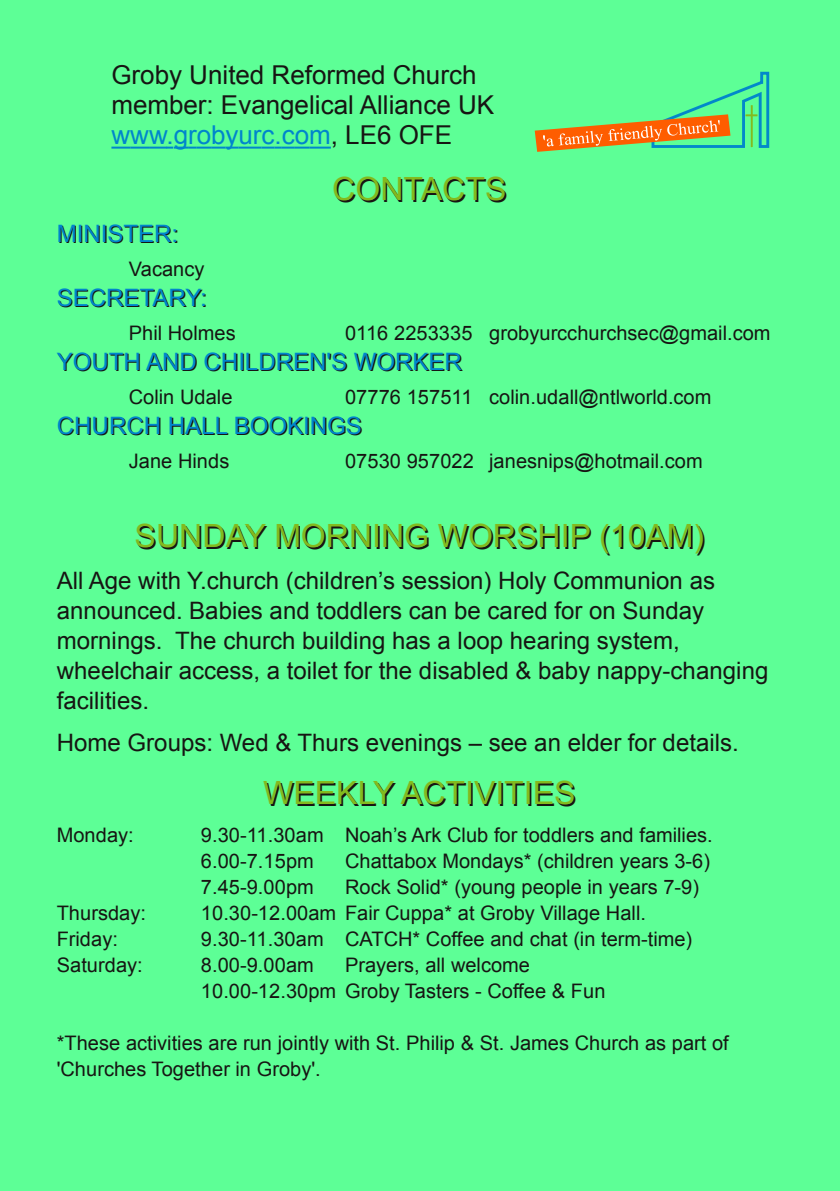
<style>
.page{position:relative;width:840px;height:1191px;background:#fff}
.page>*{position:absolute;margin:0;border:0;box-sizing:border-box;transform-origin:0 0}
.t1{font:32px "Arial";letter-spacing:.005em;color:#171513}
.t2{font:26px/30px "Arial";color:#171513}
.t3{font:24px/30px "Arial";color:#171513}
.t4{font:20px/26px "Arial";letter-spacing:.005em;color:#171513}
.s1{color:#0085cc}
.s2{color:#83ba1e}
</style>
<div class="page">
<div style="left:0;top:0;width:839px;height:1191px;background:#5dff96"></div>
<svg style="left:111px;top:147px;width:198px;height:2px"></svg>
<hr style="left:309px;top:147px;width:22px;height:2px;background:#0085cc">
<svg style="left:534px;top:72px;width:234px;height:80px"></svg>
<h2 class="t2" style="left:111px;top:60px;width:384px">Groby United Reformed Church member: Evangelical Alliance UK <span class="s1">www.grobyurc.com</span>, LE6 OFE</h2>
<h1 class="t1" style="left:334px;top:173px;width:175px">CONTACTS</h1>
<p class="t3" style="left:58px;top:220px;width:123px">M<span class="s1">I</span>N<span class="s1">I</span>STER:</p>
<p class="t4" style="left:129px;top:256px;width:77px">Vacancy</p>
<p class="t3" style="left:58px;top:284px;width:151px">SECRETARY:</p>
<p class="t4" style="left:129px;top:320px;width:108px">Phil Holmes</p>
<p class="t4" style="left:345px;top:320px;width:427px">0116 2253335 grobyurcchurchsec@gmail.com</p>
<p class="t3" style="left:58px;top:348px;width:406px">YOUTH AND CH<span class="s1">I</span>LDREN'S WORKER</p>
<p class="t4" style="left:129px;top:384px;width:105px">Colin Udale</p>
<p class="t4" style="left:345px;top:384px;width:368px">07776 157511 colin.udall@ntlworld.com</p>
<p class="t3" style="left:58px;top:412px;width:306px">CHURCH HALL BOOK<span class="s1">I</span>NGS</p>
<p class="t4" style="left:129px;top:448px;width:102px">Jane Hinds</p>
<p class="t4" style="left:345px;top:448px;width:359px">07530 957022 janesnips@hotmail.com</p>
<h1 class="t1" style="left:136px;top:520px;width:571px">SUNDAY MORN<span class="s2">I</span>NG WORSH<span class="s2">I</span>P (10AM)</h1>
<p class="t3" style="left:57px;top:566px;width:712px">All Age with Y.church (children’s session) Holy Communion as announced. Babies and toddlers can be cared for on Sunday mornings. The church building has a loop hearing system, wheelchair access, a toilet for the disabled &amp; baby nappy-changing facilities.</p>
<p class="t3" style="left:57px;top:728px;width:683px">Home Groups: Wed &amp; Thurs evenings – see an elder for details.</p>
<h1 class="t1" style="left:265px;top:777px;width:313px">WEEKLY ACT<span class="s2">I</span>V<span class="s2">I</span>T<span class="s2">I</span>ES</h1>
<p class="t4" style="left:57px;top:822px;width:78px">Monday:</p>
<p class="t4" style="left:201px;top:822px;width:513px">9.30-11.30am Noah’s Ark Club for toddlers and families.<br>6.00-7.15pm</p>
<p class="t4" style="left:345px;top:848px;width:366px">Chattabox Mondays* (children years 3-6)</p>
<p class="t4" style="left:201px;top:874px;width:114px">7.45-9.00pm</p>
<p class="t4" style="left:345px;top:874px;width:355px">Rock Solid* (young people in years 7-9)</p>
<p class="t4" style="left:57px;top:900px;width:91px">Thursday:</p>
<p class="t4" style="left:201px;top:900px;width:446px">10.30-12.00am Fair Cuppa* at Groby Village Hall.</p>
<p class="t4" style="left:57px;top:926px;width:63px">Friday:</p>
<p class="t4" style="left:201px;top:926px;width:492px">9.30-11.30am CATCH* Coffee and chat (in term-time)</p>
<p class="t4" style="left:57px;top:952px;width:87px">Saturday:</p>
<p class="t4" style="left:201px;top:952px;width:114px">8.00-9.00am</p>
<p class="t4" style="left:201px;top:952px;width:406px;text-indent:144px">Prayers, all welcome<br>10.00-12.30pm Groby Tasters - Coffee &amp; Fun</p>
<p class="t4" style="left:57px;top:1030px;width:673px">*These activities are run jointly with St. Philip &amp; St. James Church as part of 'Churches Together in Groby'.</p>
</div>
